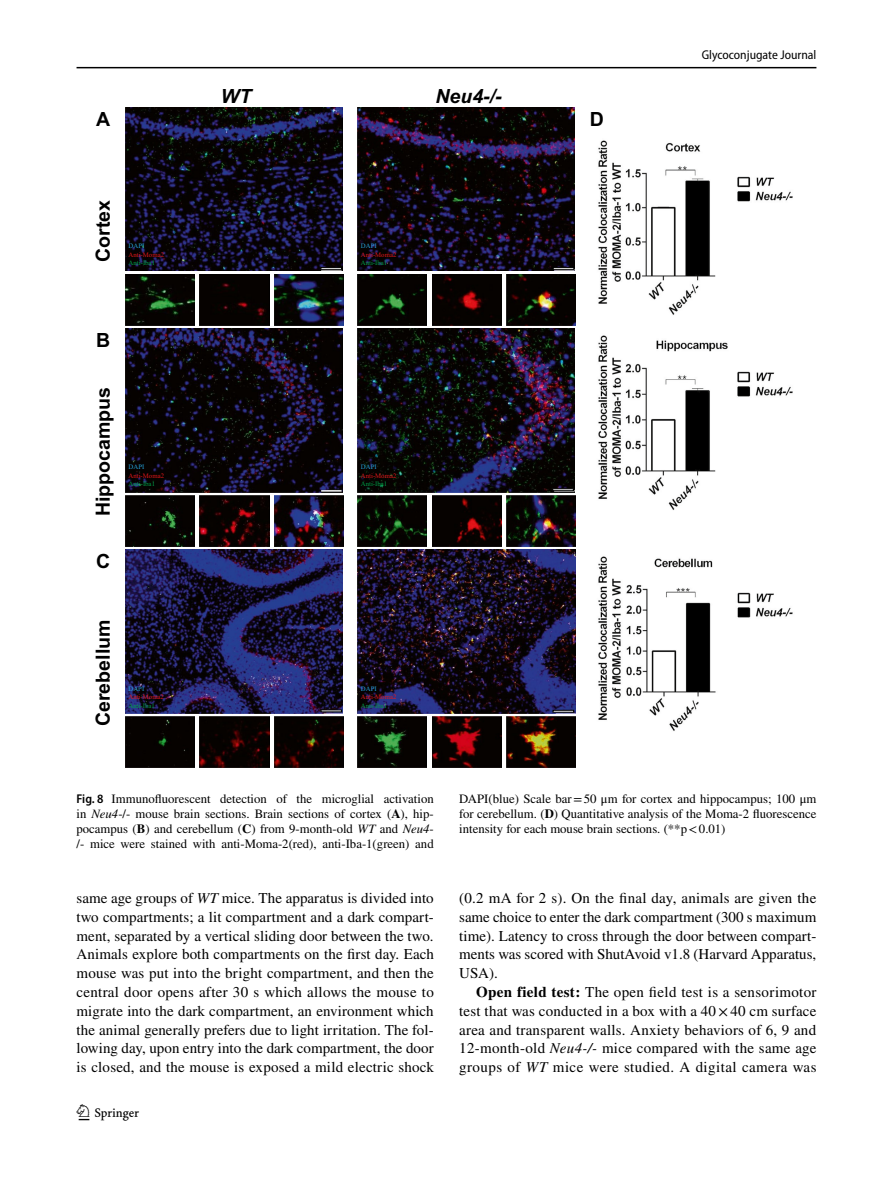
<style>
.page{position:relative;width:893px;height:1187px;background:#fff}
.page>*{position:absolute;margin:0;border:0;box-sizing:border-box;transform-origin:0 0}
.t1{font:22.5px "Springnew Regular 2";color:#000}
.t2{font:19.5px "Arial Bold MT4";color:#000}
.t3{font:19.5px "Arial Bold Italic MT4";color:#000}
.t4{font:15px/18.8px "STIX";letter-spacing:.015em;color:#000;text-align:justify}
.t5{font:12.75px/15px "STIX";color:#000;text-align:justify}
.t6{font:semi-condensed 12.75px "Myriad Pro";color:#000}
.t7{font:6.75px "Times New Roman";color:#e2171a}
.t8{font:6.75px "Times New Roman";color:#009f47}
.t9{font:6.75px "Times New Roman";color:#25a0d8}
.s1{font-family:"Myriad Pro";font-weight:600;font-stretch:semi-condensed}
.s2{font-style:italic}
.s3{font-weight:700}
</style>
<div class="page">
<hr style="left:77px;top:67px;width:739px;height:1px;background:#000">
<img style="left:125px;top:108px;width:218px;height:163px">
<img style="left:357px;top:108px;width:218px;height:163px">
<img style="left:598px;top:140px;width:195px;height:175px">
<img style="left:125px;top:274px;width:70px;height:51px">
<div style="left:200px;top:274px;width:69px;height:51px;background:#060200"></div>
<img style="left:274px;top:274px;width:70px;height:51px">
<img style="left:357px;top:274px;width:70px;height:51px">
<img style="left:432px;top:274px;width:69px;height:51px">
<img style="left:506px;top:274px;width:70px;height:51px">
<img style="left:125px;top:329px;width:218px;height:163px">
<img style="left:357px;top:329px;width:218px;height:163px">
<img style="left:598px;top:335px;width:195px;height:175px">
<img style="left:125px;top:495px;width:70px;height:51px">
<img style="left:200px;top:495px;width:69px;height:51px">
<img style="left:274px;top:495px;width:70px;height:51px">
<img style="left:357px;top:495px;width:70px;height:51px">
<img style="left:432px;top:495px;width:69px;height:51px">
<img style="left:506px;top:495px;width:70px;height:51px">
<img style="left:125px;top:550px;width:218px;height:163px">
<img style="left:357px;top:550px;width:218px;height:163px">
<img style="left:598px;top:556px;width:195px;height:175px">
<div style="left:125px;top:716px;width:70px;height:51px;background:#060200"></div>
<img style="left:200px;top:716px;width:69px;height:51px">
<img style="left:274px;top:716px;width:70px;height:51px">
<img style="left:357px;top:716px;width:70px;height:51px">
<img style="left:432px;top:716px;width:69px;height:51px">
<img style="left:506px;top:716px;width:70px;height:51px">
<div style="left:553px;top:267px;width:21px;height:3px;background:#fff;border:1px solid #000"></div>
<div style="left:320px;top:267px;width:22px;height:3px;background:#fff;border:1px solid #000"></div>
<div style="left:552px;top:488px;width:22px;height:3px;background:#fff;border:1px solid #000"></div>
<div style="left:320px;top:709px;width:22px;height:3px;background:#fff;border:1px solid #000"></div>
<div style="left:553px;top:710px;width:21px;height:2px;background:#fff;border:1px solid #000"></div>
<h2 class="t3" style="left:221px;top:84px;width:32px">WT</h2>
<h2 class="t3" style="left:435px;top:84px;width:68px">Neu4-/-</h2>
<h2 class="t2" style="left:96px;top:105px;width:16px">A</h2>
<h2 class="t2" style="left:590px;top:105px;width:16px">D</h2>
<h2 class="t2" style="left:89px;top:262px;width:63px;rotate:-90deg">Cortex</h2>
<p class="t9" style="left:129px;top:242px;width:17px">DAPI</p>
<p class="t7" style="left:129px;top:250px;width:37px">Anti-Moma2</p>
<p class="t8" style="left:129px;top:259px;width:28px">Anti-Iba1</p>
<h2 class="t2" style="left:96px;top:326px;width:16px">B</h2>
<h2 class="t2" style="left:89px;top:516px;width:130px;rotate:-90deg">H pi po ma c pus</h2>
<h2 class="t2" style="left:96px;top:547px;width:16px">C</h2>
<p class="t9" style="left:129px;top:463px;width:17px">DAPI</p>
<p class="t7" style="left:129px;top:471px;width:37px">Anti-Moma2</p>
<p class="t8" style="left:129px;top:480px;width:28px">Anti-Iba1</p>
<h2 class="t2" style="left:89px;top:726px;width:108px;rotate:-90deg">C bere ul le m</h2>
<p class="t9" style="left:128px;top:684px;width:17px">DAPI</p>
<p class="t7" style="left:128px;top:692px;width:37px">Anti-Moma2</p>
<p class="t8" style="left:128px;top:701px;width:28px">Anti-Iba1</p>
<p class="t9" style="left:361px;top:242px;width:17px">DAPI</p>
<p class="t7" style="left:361px;top:250px;width:37px">Anti-Moma2</p>
<p class="t8" style="left:361px;top:259px;width:28px">Anti-Iba1</p>
<p class="t9" style="left:361px;top:463px;width:17px">DAPI</p>
<p class="t7" style="left:361px;top:471px;width:37px">Anti-Moma2</p>
<p class="t8" style="left:361px;top:480px;width:28px">Anti-Iba1</p>
<p class="t9" style="left:361px;top:684px;width:17px">DAPI</p>
<p class="t7" style="left:361px;top:692px;width:37px">Anti-Moma2</p>
<p class="t8" style="left:361px;top:701px;width:28px">Anti-Iba1</p>
<p class="t6" style="left:702px;top:48px;width:116px">Glycoconjugate Journal</p>
<p class="t5" style="left:77px;top:791px;width:359px"><span class="s1">Fig. 8</span> Immunofluorescent detection of the microglial activation in <span class="s2">Neu4</span>-/- mouse brain sections. Brain sections of cortex (<span class="s3">A</span>), hip&shy;pocampus (<span class="s3">B</span>) and cerebellum (<span class="s3">C</span>) from 9-month-old <span class="s2">WT</span> and <span class="s2">Neu4</span>- /- mice were stained with anti-Moma-2(red), anti-Iba-1(green) and</p>
<p class="t5" style="left:459px;top:791px;width:359px">DAPI(blue) Scale bar=50 μm for cortex and hippocampus; 100 μm for cerebellum. (<span class="s3">D</span>) Quantitative analysis of the Moma-2 fluorescence intensity for each mouse brain sections. (**p&lt;0.01)</p>
<p class="t4" style="left:77px;top:889px;width:359px">same age groups of <span class="s2">WT</span> mice. The apparatus is divided into two compartments; a lit compartment and a dark compart&shy;ment, separated by a vertical sliding door between the two.<br>Animals explore both compartments on the first day. Each mouse was put into the bright compartment, and then the central door opens after 30 s which allows the mouse to migrate into the dark compartment, an environment which the animal generally prefers due to light irritation. The fol&shy;lowing day, upon entry into the dark compartment, the door is closed, and the mouse is exposed a mild electric shock</p>
<p class="t4" style="left:459px;top:889px;width:359px">(0.2 mA for 2 s). On the final day, animals are given the same choice to enter the dark compartment (300 s maximum time). Latency to cross through the door between compart&shy;ments was scored with ShutAvoid v1.8 (Harvard Apparatus, USA).</p>
<p class="t4" style="left:459px;top:983px;width:359px;text-indent:17px"><span class="s3">Open field test:</span> The open field test is a sensorimotor test that was conducted in a box with a 40×40 cm surface area and transparent walls. Anxiety behaviors of 6, 9 and 12-month-old <span class="s2">Neu4-/-</span> mice compared with the same age groups of <span class="s2">WT</span> mice were studied. A digital camera was</p>
<h1 class="t1" style="left:79px;top:1104px;width:62px">1 3</h1>
</div>
